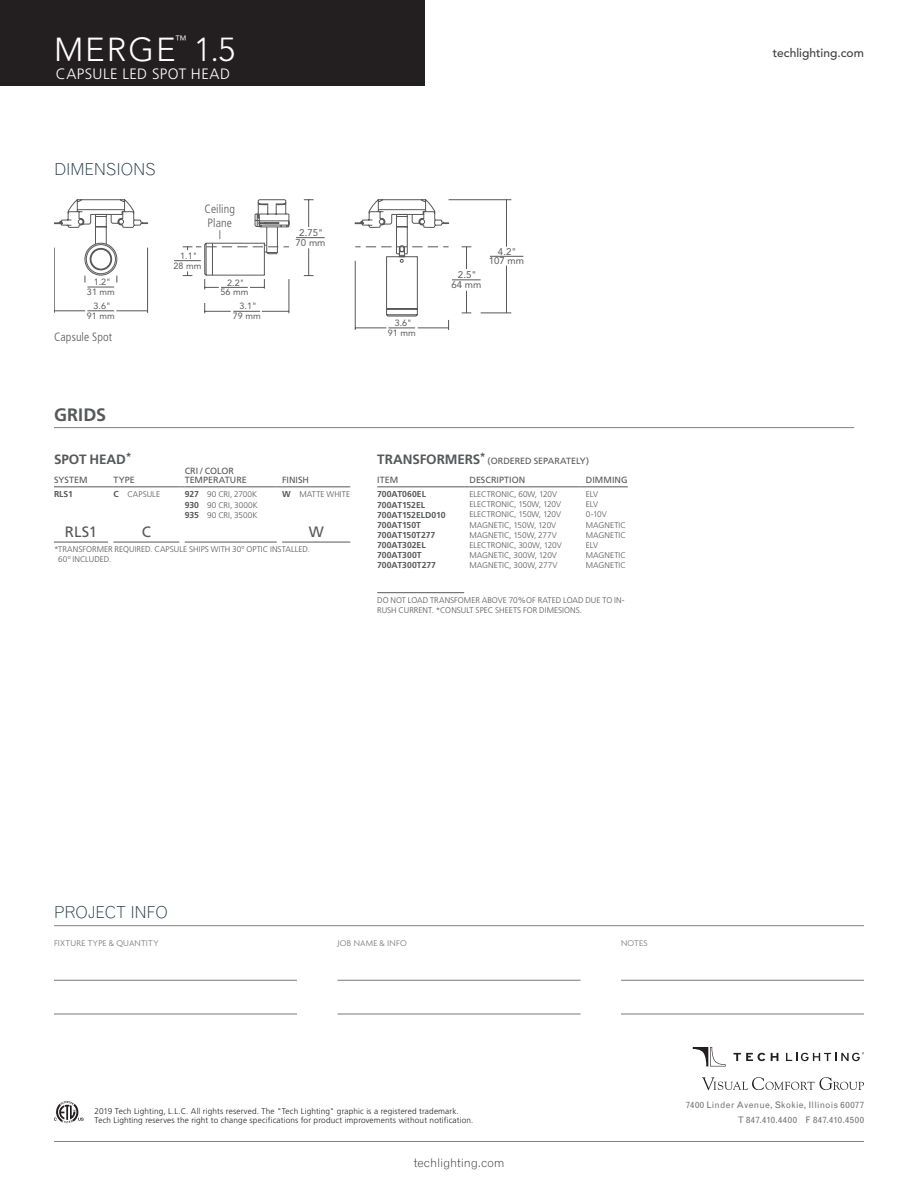
<style>
.page{position:relative;width:918px;height:1188px;background:#fff}
.page>*{position:absolute;margin:0;border:0;box-sizing:border-box;transform-origin:0 0}
.t1{font:300 33px "Avenir";letter-spacing:.06em;color:#fff}
.Spec_Header{font:700 18px "Frutiger";letter-spacing:.005em;color:#57585a}
.Spec_Header-2{font:300 16.5px "Grotesque";letter-spacing:-.015em;color:#203746}
.t2{font:300 15px "Frutiger";letter-spacing:.03em;color:#fff}
.Ordering_Grid_Center{font:15px "Frutiger";color:#57585a}
.Product_Options{font:700 13.5px "Frutiger";letter-spacing:-.01em;color:#57585a}
.t3{font:300 condensed 12px "Frutiger";letter-spacing:.01em;color:#57585a}
.t4{font:300 12px "Grotesque";letter-spacing:-.01em;color:#231f20}
.t5{font:500 12px "Avenir";color:#3e3e3f}
.t6{font:300 12px "Avenir";color:#fff}
.t7{font:9.6px/9.9px "Avenir";color:#57585a;text-align:center}
.Product_Options-2{font:9px/9px "Frutiger";color:#57585a}
.t8{font:9px/9.9px "Avenir";color:#57585a;text-align:center}
.t9{font:9px/14.4px "Grotesque";letter-spacing:.03em;color:#717275;text-align:right}
.t10{font:300 9px "Agenda";letter-spacing:.025em;color:#76787b}
.Product_Options-3{font:700 8.7px "Frutiger";letter-spacing:-.005em;color:#57585a}
.Product_Options-4{font:300 8.25px/9.8px "Frutiger";letter-spacing:.005em;color:#57585a}
.t11{font:300 8.25px/9px "Frutiger";letter-spacing:.015em;color:#231f20}
.s1{font-weight:700;font-size:8.7px}
.s2{font-weight:700;font-size:13.5px}
</style>
<div class="page">
<div style="left:0;top:0;width:425px;height:86px;background:#231f20"></div>
<hr style="left:54px;top:925px;width:810px;height:1px;background:#808285">
<svg style="left:54px;top:1101px;width:30px;height:22px"></svg>
<hr style="left:54px;top:980px;width:243px;height:1px;background:#76787b">
<hr style="left:54px;top:1014px;width:243px;height:1px;background:#76787b">
<hr style="left:338px;top:980px;width:242px;height:1px;background:#76787b">
<hr style="left:338px;top:1014px;width:242px;height:1px;background:#76787b">
<hr style="left:621px;top:980px;width:243px;height:1px;background:#76787b">
<hr style="left:621px;top:1014px;width:243px;height:1px;background:#76787b">
<hr style="left:54px;top:1141px;width:810px;height:1px;background:#808285">
<svg style="left:702px;top:1077px;width:162px;height:13px"></svg>
<svg style="left:733px;top:1053px;width:32px;height:8px"></svg>
<svg style="left:771px;top:1053px;width:7px;height:8px"></svg>
<svg style="left:786px;top:1052px;width:78px;height:9px"></svg>
<svg style="left:693px;top:1047px;width:33px;height:19px"></svg>
<svg style="left:54px;top:199px;width:395px;height:118px"></svg>
<svg style="left:388px;top:328px;width:27px;height:1px"></svg>
<hr style="left:355px;top:261px;width:1px;height:69px;background:#57585a">
<hr style="left:355px;top:328px;width:31px;height:1px;background:#57585a">
<hr style="left:418px;top:328px;width:31px;height:1px;background:#57585a">
<svg style="left:462px;top:291px;width:9px;height:23px"></svg>
<svg style="left:462px;top:247px;width:9px;height:22px"></svg>
<svg style="left:452px;top:280px;width:29px;height:1px"></svg>
<hr style="left:506px;top:266px;width:1px;height:47px;background:#57585a">
<hr style="left:481px;top:313px;width:30px;height:1px;background:#57585a">
<hr style="left:506px;top:200px;width:1px;height:47px;background:#57585a">
<hr style="left:449px;top:199px;width:62px;height:1px;background:#57585a">
<hr style="left:490px;top:256px;width:33px;height:1px;background:#57585a">
<hr style="left:377px;top:487px;width:87px;height:1px;background:#57585a">
<hr style="left:470px;top:487px;width:111px;height:1px;background:#57585a">
<hr style="left:586px;top:487px;width:42px;height:1px;background:#57585a">
<hr style="left:377px;top:592px;width:87px;height:1px;background:#57585a">
<hr style="left:54px;top:487px;width:54px;height:1px;background:#57585a">
<hr style="left:113px;top:487px;width:66px;height:1px;background:#57585a">
<hr style="left:185px;top:487px;width:92px;height:1px;background:#57585a">
<hr style="left:282px;top:487px;width:68px;height:1px;background:#57585a">
<hr style="left:113px;top:542px;width:66px;height:1px;background:#57585a">
<hr style="left:185px;top:542px;width:92px;height:1px;background:#57585a">
<hr style="left:282px;top:542px;width:68px;height:1px;background:#57585a">
<hr style="left:54px;top:542px;width:54px;height:1px;background:#57585a">
<hr style="left:54px;top:427px;width:800px;height:1px;background:#808285">
<svg style="left:84px;top:199px;width:205px;height:90px"></svg>
<h1 class="t1" style="left:54px;top:31px;width:123px">MERGE</h1>
<h3 class="t6" style="left:175px;top:33px;width:13px">™</h3>
<h1 class="t1" style="left:194px;top:31px;width:43px">1.5</h1>
<h3 class="t2" style="left:56px;top:65px;width:176px">CAPSULE LED SPOT HEAD</h3>
<p class="Spec_Header-2" style="left:54px;top:159px;width:103px">DIMENSIONS</p>
<p class="t3" style="left:205px;top:202px;width:32px">Ceiling</p>
<p class="t3" style="left:208px;top:216px;width:26px">Plane</p>
<p class="t8" style="left:174px;top:251px;width:29px">1.1"<br>28 mm</p>
<p class="t8" style="left:87px;top:277px;width:29px">1.2"<br>31 mm</p>
<p class="t8" style="left:221px;top:278px;width:29px">2.2"<br>56 mm</p>
<p class="t8" style="left:233px;top:301px;width:29px">3.1"<br>79 mm</p>
<p class="t8" style="left:87px;top:301px;width:29px">3.6"<br>91 mm</p>
<p class="t3" style="left:54px;top:330px;width:60px">Capsule Spot</p>
<p class="Spec_Header" style="left:54px;top:404px;width:54px">GRIDS</p>
<p class="t7" style="left:296px;top:228px;width:31px">2.75"<br>70 mm</p>
<p class="Product_Options" style="left:54px;top:451px;width:79px">SPOT HEAD<sup>*</sup></p>
<p class="Product_Options-2" style="left:54px;top:476px;width:35px">SYSTEM</p>
<p class="Product_Options-2" style="left:113px;top:476px;width:23px">TYPE</p>
<p class="Product_Options-2" style="left:185px;top:467px;width:64px">CRI / COLOR<br>TEMPERATURE</p>
<p class="Product_Options-2" style="left:282px;top:476px;width:28px">FINISH</p>
<p class="Product_Options-3" style="left:54px;top:489px;width:20px">RLS1</p>
<p class="Product_Options-4" style="left:113px;top:490px;width:48px"><span class="s1">C</span> CAPSULE</p>
<p class="Product_Options-4" style="left:185px;top:490px;width:74px"><span class="s1">927</span> 90 CRI, 2700K</p>
<p class="Product_Options-4" style="left:185px;top:500px;width:75px"><span class="s1">930</span> 90 CRI, 3000K</p>
<p class="Product_Options-4" style="left:185px;top:510px;width:74px"><span class="s1">935</span> 90 CRI, 3500K</p>
<p class="t7" style="left:295px;top:488px;width:31px">70 mm</p>
<p class="Product_Options-4" style="left:282px;top:490px;width:70px"><span class="s1">W</span> MATTE WHITE</p>
<p class="t8" style="left:171px;top:500px;width:29px">1.2"<br>31 mm</p>
<p class="Ordering_Grid_Center" style="left:65px;top:523px;width:34px">RLS1</p>
<p class="Ordering_Grid_Center" style="left:142px;top:523px;width:11px">C</p>
<p class="Ordering_Grid_Center" style="left:309px;top:523px;width:16px">W</p>
<p class="Product_Options-4" style="left:58px;top:545px;width:253px;text-indent:-4px">*TRANSFORMER REQUIRED. CAPSULE SHIPS WITH 30º OPTIC INSTALLED.<br>60º INCLUDED.</p>
<p class="t8" style="left:218px;top:538px;width:29px">56 mm</p>
<p class="t8" style="left:91px;top:552px;width:19px">3.1"</p>
<p class="t8" style="left:388px;top:318px;width:29px">3.6"<br>91 mm</p>
<p class="t7" style="left:452px;top:270px;width:31px">2.5"<br>64 mm</p>
<p class="t7" style="left:489px;top:246px;width:37px">4.2"<br>107 mm</p>
<p class="Product_Options-2" style="left:377px;top:456px;width:213px"><span class="s2">TRANSFORMERS</span><sup>*</sup> (ORDERED SEPARATELY)</p>
<p class="Product_Options-2" style="left:377px;top:476px;width:22px">ITEM</p>
<p class="Product_Options-2" style="left:470px;top:476px;width:57px">DESCRIPTION</p>
<p class="Product_Options-2" style="left:586px;top:476px;width:43px">DIMMING</p>
<p class="Product_Options-3" style="left:377px;top:489px;width:50px">700AT060EL</p>
<p class="Product_Options-3" style="left:377px;top:499px;width:49px">700AT152EL</p>
<p class="Product_Options-3" style="left:377px;top:510px;width:70px">700AT152ELD010</p>
<p class="Product_Options-3" style="left:377px;top:520px;width:45px">700AT150T</p>
<p class="Product_Options-3" style="left:377px;top:530px;width:60px">700AT150T277</p>
<p class="Product_Options-3" style="left:377px;top:540px;width:50px">700AT302EL</p>
<p class="Product_Options-3" style="left:377px;top:550px;width:46px">700AT300T</p>
<p class="Product_Options-3" style="left:377px;top:560px;width:60px">700AT300T277</p>
<p class="Product_Options-4" style="left:470px;top:490px;width:89px">ELECTRONIC, 60W, 120V</p>
<p class="Product_Options-4" style="left:470px;top:500px;width:93px">ELECTRONIC, 150W, 120V</p>
<p class="Product_Options-4" style="left:470px;top:510px;width:93px">ELECTRONIC, 150W, 120V</p>
<p class="Product_Options-4" style="left:470px;top:520px;width:88px">MAGNETIC, 150W, 120V</p>
<p class="Product_Options-4" style="left:470px;top:530px;width:89px">MAGNETIC, 150W, 277V</p>
<p class="Product_Options-4" style="left:470px;top:540px;width:94px">ELECTRONIC, 300W, 120V</p>
<p class="Product_Options-4" style="left:470px;top:550px;width:89px">MAGNETIC, 300W, 120V</p>
<p class="Product_Options-4" style="left:470px;top:560px;width:89px">MAGNETIC, 300W, 277V</p>
<p class="Product_Options-4" style="left:586px;top:490px;width:14px">ELV</p>
<p class="Product_Options-4" style="left:586px;top:500px;width:14px">ELV</p>
<p class="Product_Options-4" style="left:586px;top:510px;width:22px">0-10V</p>
<p class="Product_Options-4" style="left:586px;top:520px;width:42px">MAGNETIC</p>
<p class="Product_Options-4" style="left:586px;top:530px;width:42px">MAGNETIC</p>
<p class="Product_Options-4" style="left:586px;top:540px;width:14px">ELV</p>
<p class="Product_Options-4" style="left:586px;top:550px;width:42px">MAGNETIC</p>
<p class="Product_Options-4" style="left:586px;top:560px;width:42px">MAGNETIC</p>
<p class="Product_Options-4" style="left:377px;top:595px;width:249px">DO NOT LOAD TRANSFOMER ABOVE 70%OF RATED LOAD DUE TO IN-<br>RUSH CURRENT. *CONSULT SPEC SHEETS FOR DIMESIONS.</p>
<p class="t7" style="left:458px;top:495px;width:20px">4.2"</p>
<p class="t8" style="left:392px;top:562px;width:19px">3.6"</p>
<h3 class="t5" style="left:773px;top:46px;width:93px">techlighting.com</h3>
<h3 class="Spec_Header-2" style="left:54px;top:903px;width:115px">PROJECT INFO</h3>
<p class="t10" style="left:54px;top:938px;width:106px">FIXTURE TYPE &amp; QUANTITY</p>
<p class="t10" style="left:338px;top:938px;width:71px">JOB NAME &amp; INFO</p>
<p class="t10" style="left:621px;top:938px;width:28px">NOTES</p>
<p class="t11" style="left:94px;top:1107px;width:380px">2019 Tech Lighting, L.L.C. All rights reserved. The "Tech Lighting" graphic is a registered trademark.<br>Tech Lighting reserves the right to change specifications for product improvements without notification.</p>
<h3 class="t4" style="left:414px;top:1155px;width:92px">techlighting.com</h3>
<p class="t9" style="left:686px;top:1098px;width:180px">7400 Linder Avenue, Skokie, Illinois 60077<br>T 847.410.4400 F 847.410.4500</p>
</div>
